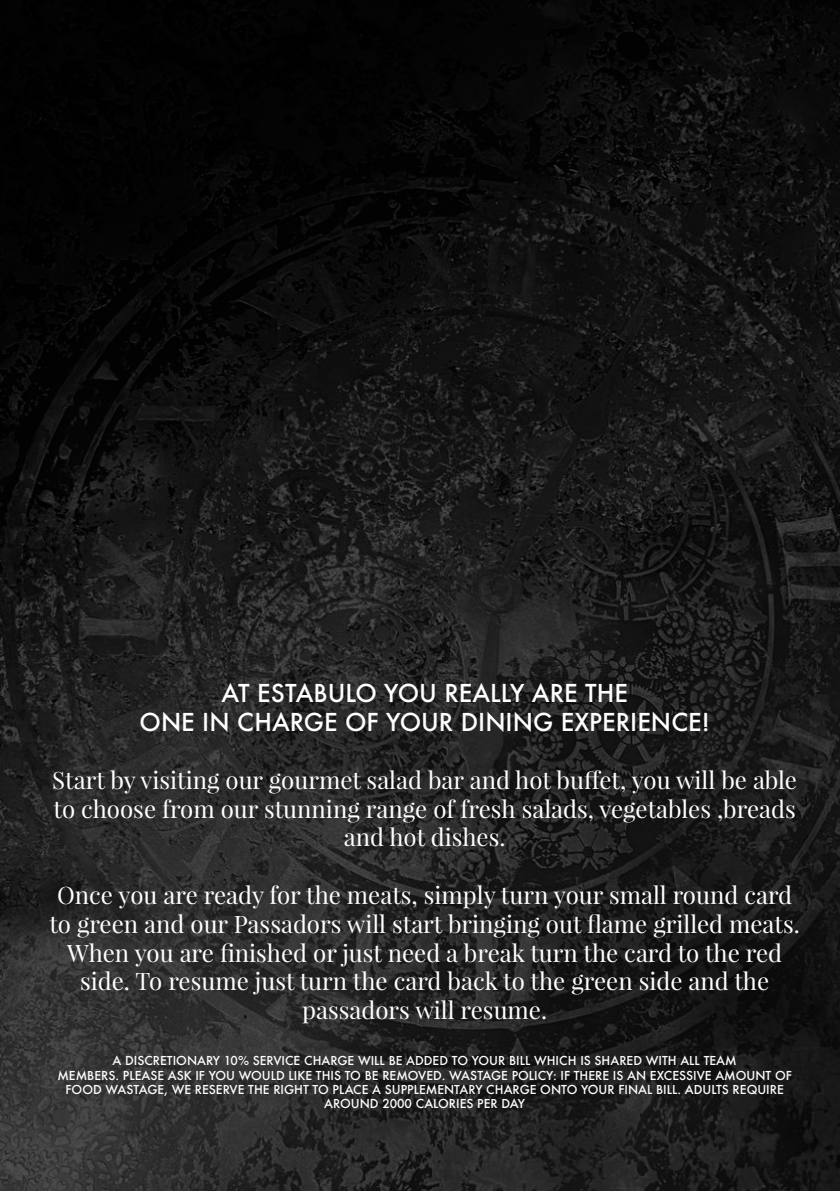
<style>
.page{position:relative;width:840px;height:1191px;background:#fff}
.page>*{position:absolute;margin:0;border:0;box-sizing:border-box;transform-origin:0 0}
.t1{font:24px/28.8px "Playfair Display";color:#fff;text-align:center}
.t2{font:500 24px/28.8px "Futura";color:#fff;text-align:center}
.t3{font:500 12px/14.4px "Futura";color:#fff;text-align:center}
</style>
<div class="page">
<img style="left:0;top:0;width:839px;height:1191px">
<p class="t2" style="left:139px;top:678px;width:571px">AT ESTABULO YOU REALLY ARE THE<br>ONE IN CHARGE OF YOUR DINING EXPERIENCE!</p>
<p class="t1" style="left:52px;top:765px;width:745px">Start by visiting our gourmet salad bar and hot buffet, you will be able to choose from our stunning range of fresh salads, vegetables ,breads and hot dishes.</p>
<p class="t1" style="left:49px;top:880px;width:751px">Once you are ready for the meats, simply turn your small round card to green and our Passadors will start bringing out flame grilled meats.<br>When you are finished or just need a break turn the card to the red side. To resume just turn the card back to the green side and the</p>
<p class="t1" style="left:302px;top:995px;width:246px">passadors will resume.</p>
<p class="t3" style="left:113px;top:1053px;width:625px">A DISCRETIONARY 10% SERVICE CHARGE WILL BE ADDED TO YOUR BILL WHICH IS SHARED WITH ALL TEAM</p>
<p class="t3" style="left:57px;top:1067px;width:735px">MEMBERS. PLEASE ASK IF YOU WOULD LIKE THIS TO BE REMOVED. WASTAGE POLICY: IF THERE IS AN EXCESSIVE AMOUNT OF<br>FOOD WASTAGE, WE RESERVE THE RIGHT TO PLACE A SUPPLEMENTARY CHARGE ONTO YOUR FINAL BILL. ADULTS REQUIRE<br>AROUND 2000 CALORIES PER DAY</p>
</div>
